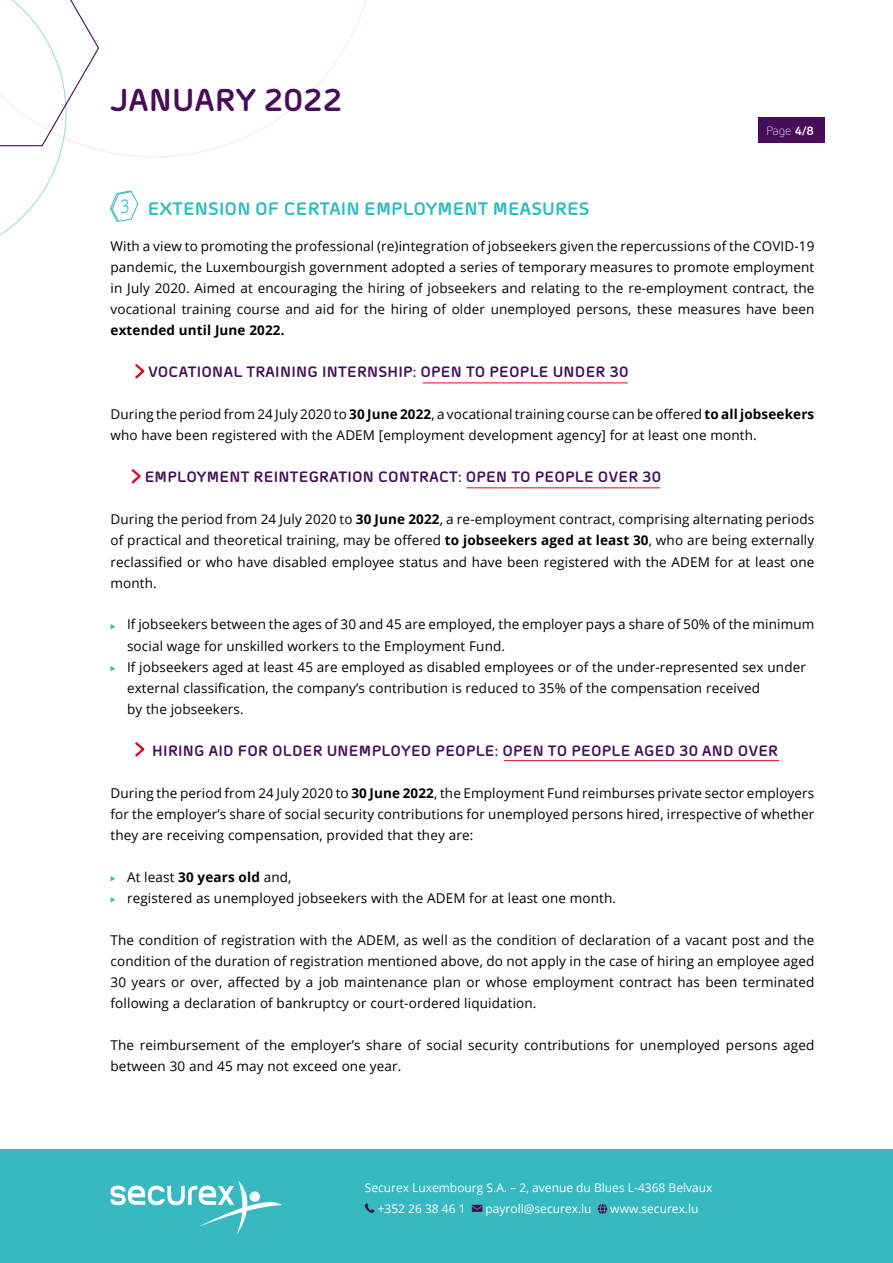
<style>
.page{position:relative;width:893px;height:1263px;background:#fff}
.page>*{position:absolute;margin:0;border:0;box-sizing:border-box;transform-origin:0 0}
.t1{font:700 31.5px "Morebi Rounded";letter-spacing:.005em;color:#470d5a}
.t2{font:700 18px "Morebi Rounded";letter-spacing:.005em;color:#28bdc1}
.t3{font:700 15px "Morebi Rounded";letter-spacing:.015em;color:#470d5a}
.t4{font:13.5px/21px "Open Sans";letter-spacing:.01em;color:#000;text-align:justify}
.t5{font:700 13.5px "Open Sans";letter-spacing:.01em;color:#000}
.t6{font:12px/21px "Open Sans";color:#fff}
.t7{font:300 12px "Morebi Rounded";color:#fff}
.s1{font-weight:700}
</style>
<div class="page">
<div style="left:758px;top:117px;width:66px;height:25px;background:#470d5a"></div>
<div style="left:0;top:1149px;width:893px;height:114px;background:#37b9c2"></div>
<svg style="left:365px;top:1203px;width:10px;height:10px"></svg>
<svg style="left:472px;top:1205px;width:10px;height:7px"></svg>
<svg style="left:598px;top:1204px;width:9px;height:10px"></svg>
<svg style="left:111px;top:1180px;width:171px;height:55px"></svg>
<svg style="left:100px;top:0;width:267px;height:157px"></svg>
<svg style="left:0;top:0;width:100px;height:236px"></svg>
<svg style="left:135px;top:364px;width:10px;height:15px"></svg>
<svg style="left:131px;top:469px;width:10px;height:15px"></svg>
<svg style="left:111px;top:624px;width:4px;height:5px"></svg>
<svg style="left:111px;top:666px;width:4px;height:5px"></svg>
<svg style="left:135px;top:742px;width:10px;height:15px"></svg>
<svg style="left:111px;top:876px;width:4px;height:5px"></svg>
<svg style="left:111px;top:897px;width:4px;height:5px"></svg>
<hr style="left:423px;top:383px;width:205px;height:1px;background:#e1062d">
<hr style="left:467px;top:488px;width:193px;height:1px;background:#e1062d">
<hr style="left:504px;top:760px;width:275px;height:1px;background:#e1062d">
<svg style="left:110px;top:191px;width:28px;height:31px"></svg>
<h1 class="t1" style="left:110px;top:76px;width:234px">JANUARY 2022</h1>
<p class="t7" style="left:766px;top:122px;width:49px">Page <span class="s1">4/8</span></p>
<h2 class="t2" style="left:148px;top:196px;width:443px">EXTENSION OF CERTAIN EMPLOYMENT MEASURES</h2>
<p class="t4" style="left:111px;top:236px;width:705px">With a view to promoting the professional (re)integration of jobseekers given the repercussions of the COVID-19 pandemic, the Luxembourgish government adopted a series of temporary measures to promote employment in July 2020. Aimed at encouraging the hiring of jobseekers and relating to the re-employment contract, the vocational training course and aid for the hiring of older unemployed persons, these measures have been</p>
<p class="t5" style="left:111px;top:321px;width:176px">extended until June 2022.</p>
<p class="t3" style="left:148px;top:361px;width:482px">VOCATIONAL TRAINING INTERNSHIP: OPEN TO PEOPLE UNDER 30</p>
<p class="t4" style="left:111px;top:404px;width:705px">During the period from 24 July 2020 to <span class="s1">30 June 2022</span>, a vocational training course can be offered <span class="s1">to all jobseekers </span>who have been registered with the ADEM [employment development agency] for at least one month.</p>
<p class="t3" style="left:145px;top:466px;width:518px">EMPLOYMENT REINTEGRATION CONTRACT: OPEN TO PEOPLE OVER 30</p>
<p class="t4" style="left:111px;top:509px;width:705px">During the period from 24 July 2020 to <span class="s1">30 June 2022</span>, a re-employment contract, comprising alternating periods of practical and theoretical training, may be offered <span class="s1">to jobseekers aged at least 30</span>, who are being externally reclassified or who have disabled employee status and have been registered with the ADEM for at least one month.</p>
<p class="t4" style="left:127px;top:614px;width:689px;text-align:left">If jobseekers between the ages of 30 and 45 are employed, the employer pays a share of 50% of the minimum social wage for unskilled workers to the Employment Fund.<br>If jobseekers aged at least 45 are employed as disabled employees or of the under-represented sex under external classification, the company’s contribution is reduced to 35% of the compensation received<br>by the jobseekers.</p>
<p class="t3" style="left:152px;top:739px;width:627px">HIRING AID FOR OLDER UNEMPLOYED PEOPLE: OPEN TO PEOPLE AGED 30 AND OVER</p>
<p class="t4" style="left:111px;top:782px;width:705px">During the period from 24 July 2020 to <span class="s1">30 June 2022</span>, the Employment Fund reimburses private sector employers for the employer’s share of social security contributions for unemployed persons hired, irrespective of whether they are receiving compensation, provided that they are:</p>
<p class="t4" style="left:127px;top:866px;width:491px">At least <span class="s1">30 years old</span> and,<br>registered as unemployed jobseekers with the ADEM for at least one month.</p>
<p class="t4" style="left:111px;top:929px;width:705px">The condition of registration with the ADEM, as well as the condition of declaration of a vacant post and the condition of the duration of registration mentioned above, do not apply in the case of hiring an employee aged 30 years or over, affected by a job maintenance plan or whose employment contract has been terminated following a declaration of bankruptcy or court-ordered liquidation.</p>
<p class="t4" style="left:111px;top:1034px;width:705px">The reimbursement of the employer’s share of social security contributions for unemployed persons aged between 30 and 45 may not exceed one year.</p>
<p class="t6" style="left:378px;top:1177px;width:336px;text-indent:-13px">Securex Luxembourg S.A. – 2, avenue du Blues L-4368 Belvaux +352 26 38 46 1</p>
<p class="t6" style="left:485px;top:1198px;width:108px">payroll@securex.lu</p>
<p class="t6" style="left:610px;top:1198px;width:90px">www.securex.lu</p>
</div>
